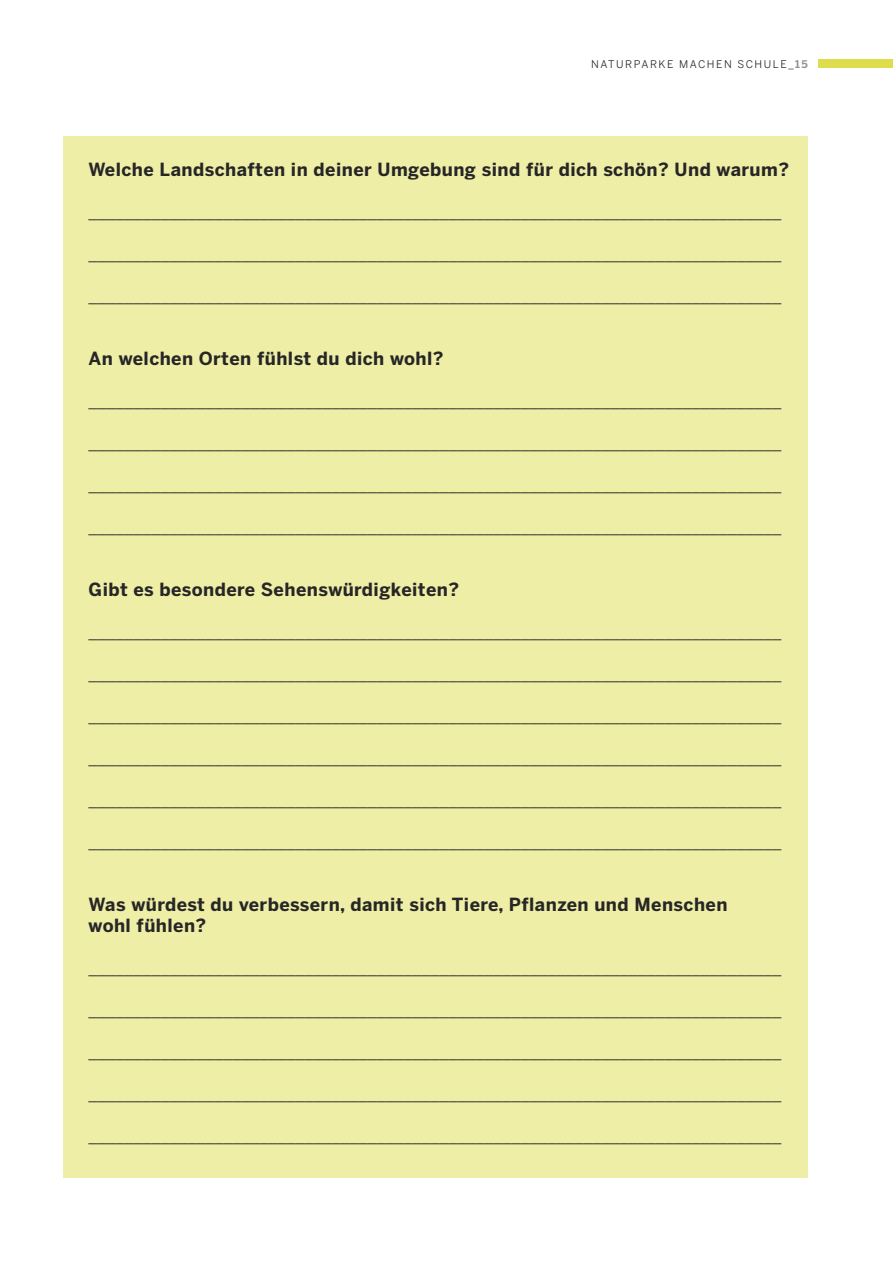
<style>
.page{position:relative;width:893px;height:1263px;background:#fff}
.page>*{position:absolute;margin:0;border:0;box-sizing:border-box;transform-origin:0 0}
.t1{font:18px "Adobe Garamond";color:#272627}
.t2{font:700 18px/21px "Benton Sans";letter-spacing:.025em;color:#272627}
.t3{font:10.5px "Benton Sans";letter-spacing:.15em;color:#272627}
.s1{font-weight:700;color:#939393}
</style>
<div class="page">
<div style="left:818px;top:60px;width:75px;height:8px;background:#dedd4d"></div>
<div style="left:64px;top:136px;width:744px;height:1042px;background:#eeeea6"></div>
<p class="t3" style="left:591px;top:58px;width:218px">NATURPARKE MACHEN SCHULE_<span class="s1">15</span></p>
<p class="t2" style="left:89px;top:159px;width:702px">Welche Landschaften in deiner Umgebung sind für dich schön? Und warum?</p>
<p class="t1" style="left:89px;top:205px;width:695px">_____________________________________________________________________________</p>
<p class="t1" style="left:89px;top:247px;width:695px">_____________________________________________________________________________</p>
<p class="t1" style="left:89px;top:289px;width:695px">_____________________________________________________________________________</p>
<p class="t2" style="left:89px;top:348px;width:357px">An welchen Orten fühlst du dich wohl?</p>
<p class="t1" style="left:89px;top:394px;width:695px">_____________________________________________________________________________</p>
<p class="t1" style="left:89px;top:436px;width:695px">_____________________________________________________________________________</p>
<p class="t1" style="left:89px;top:478px;width:695px">_____________________________________________________________________________</p>
<p class="t1" style="left:89px;top:520px;width:695px">_____________________________________________________________________________</p>
<p class="t2" style="left:89px;top:579px;width:372px">Gibt es besondere Sehenswürdigkeiten?</p>
<p class="t1" style="left:89px;top:625px;width:695px">_____________________________________________________________________________</p>
<p class="t1" style="left:89px;top:667px;width:695px">_____________________________________________________________________________</p>
<p class="t1" style="left:89px;top:709px;width:695px">_____________________________________________________________________________</p>
<p class="t1" style="left:89px;top:751px;width:695px">_____________________________________________________________________________</p>
<p class="t1" style="left:89px;top:793px;width:695px">_____________________________________________________________________________</p>
<p class="t1" style="left:89px;top:835px;width:695px">_____________________________________________________________________________</p>
<p class="t2" style="left:89px;top:894px;width:640px">Was würdest du verbessern, damit sich Tiere, Pflanzen und Menschen wohl fühlen?</p>
<p class="t1" style="left:89px;top:961px;width:694px">_____________________________________________________________________________</p>
<p class="t1" style="left:89px;top:1003px;width:694px">_____________________________________________________________________________</p>
<p class="t1" style="left:89px;top:1045px;width:694px">_____________________________________________________________________________</p>
<p class="t1" style="left:89px;top:1087px;width:694px">_____________________________________________________________________________</p>
<p class="t1" style="left:89px;top:1129px;width:694px">_____________________________________________________________________________</p>
</div>
